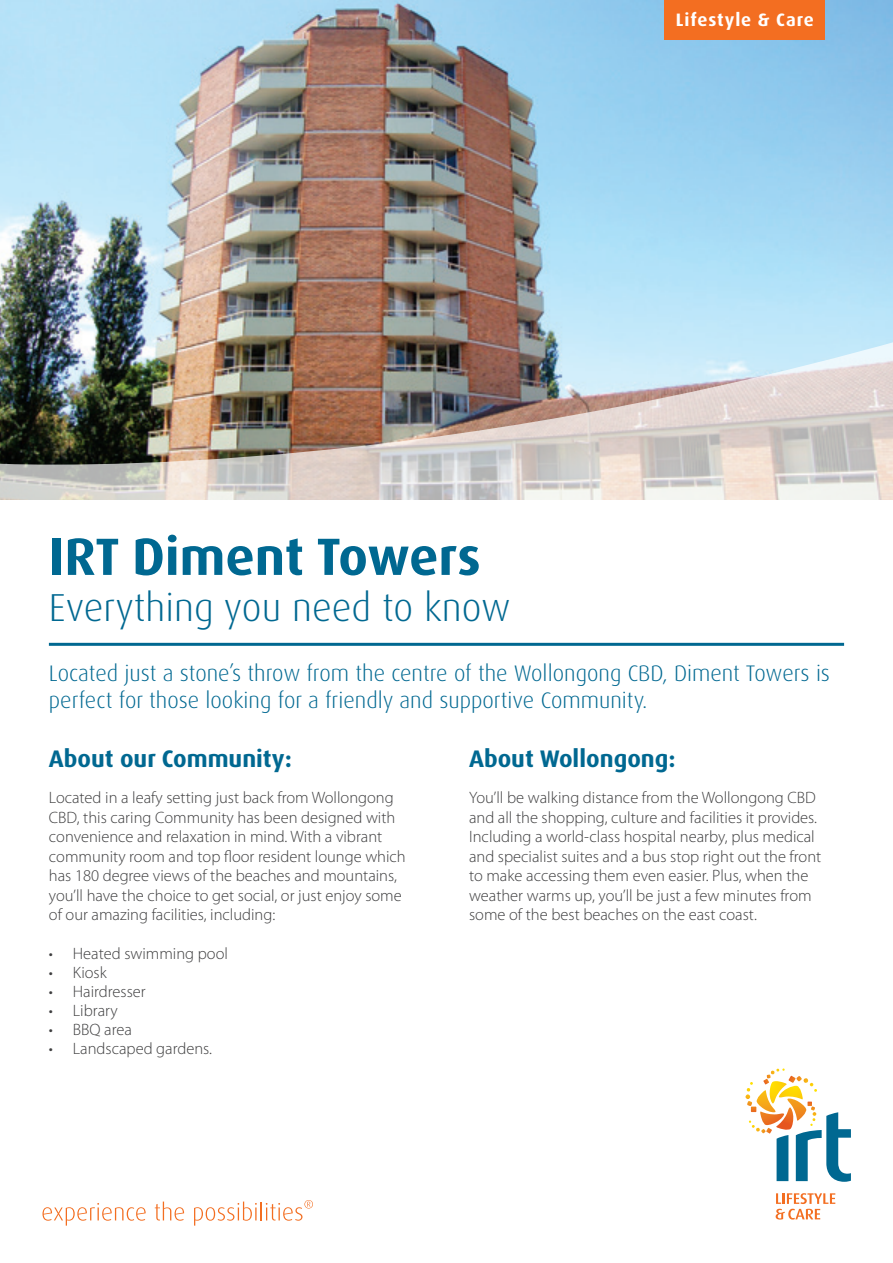
<style>
.page{position:relative;width:893px;height:1263px;background:#fff}
.page>*{position:absolute;margin:0;border:0;box-sizing:border-box;transform-origin:0 0}
.t1{font:700 52.5px "Dax Pro";color:#006891}
.t2{font:300 39px "Dax OT";color:#006891}
.t3{font:700 24px "Dax Pro";color:#006891}
.t4{font:300 22.5px/27px "Dax OT";color:#006891}
.t5{font:700 18px "Dax Pro";letter-spacing:.05em;color:#fff}
.t6{font:300 16.5px/19.5px "Myriad Pro";color:#3e3e3f}
</style>
<div class="page">
<img style="left:0;top:0;width:893px;height:339px">
<img style="left:0;top:339px;width:893px;height:161px">
<div style="left:664px;top:0;width:161px;height:39px;background:#f36e21"></div>
<hr style="left:49px;top:643px;width:795px;height:3px;background:#006891">
<svg style="left:745px;top:1068px;width:106px;height:114px"></svg>
<svg style="left:776px;top:1193px;width:59px;height:26px"></svg>
<svg style="left:42px;top:1203px;width:104px;height:22px"></svg>
<svg style="left:155px;top:1201px;width:29px;height:20px"></svg>
<svg style="left:194px;top:1200px;width:119px;height:25px"></svg>
<p class="t5" style="left:676px;top:8px;width:140px">Lifestyle &amp; Care</p>
<h1 class="t1" style="left:49px;top:523px;width:433px">IRT Diment Towers</h1>
<h2 class="t2" style="left:49px;top:583px;width:463px">Everything you need to know</h2>
<h3 class="t4" style="left:49px;top:659px;width:783px">Located just a stone’s throw from the centre of the Wollongong CBD, Diment Towers is perfect for those looking for a friendly and supportive Community.</h3>
<h3 class="t3" style="left:49px;top:743px;width:244px">About our Community:</h3>
<p class="t6" style="left:49px;top:788px;width:358px">Located in a leafy setting just back from Wollongong CBD, this caring Community has been designed with convenience and relaxation in mind. With a vibrant community room and top floor resident lounge which has 180 degree views of the beaches and mountains, you’ll have the choice to get social, or just enjoy some of our amazing facilities, including:</p>
<p class="t6" style="left:49px;top:943px;width:181px">• Heated swimming pool</p>
<p class="t6" style="left:49px;top:962px;width:59px">• Kiosk</p>
<p class="t6" style="left:49px;top:982px;width:98px">• Hairdresser</p>
<p class="t6" style="left:49px;top:1001px;width:70px">• Library</p>
<p class="t6" style="left:49px;top:1020px;width:85px">• BBQ area</p>
<p class="t6" style="left:49px;top:1039px;width:165px">• Landscaped gardens.</p>
<h3 class="t3" style="left:469px;top:743px;width:208px">About Wollongong:</h3>
<p class="t6" style="left:469px;top:788px;width:354px">You’ll be walking distance from the Wollongong CBD and all the shopping, culture and facilities it provides.<br>Including a world-class hospital nearby, plus medical and specialist suites and a bus stop right out the front to make accessing them even easier. Plus, when the weather warms up, you’ll be just a few minutes from some of the best beaches on the east coast.</p>
</div>
